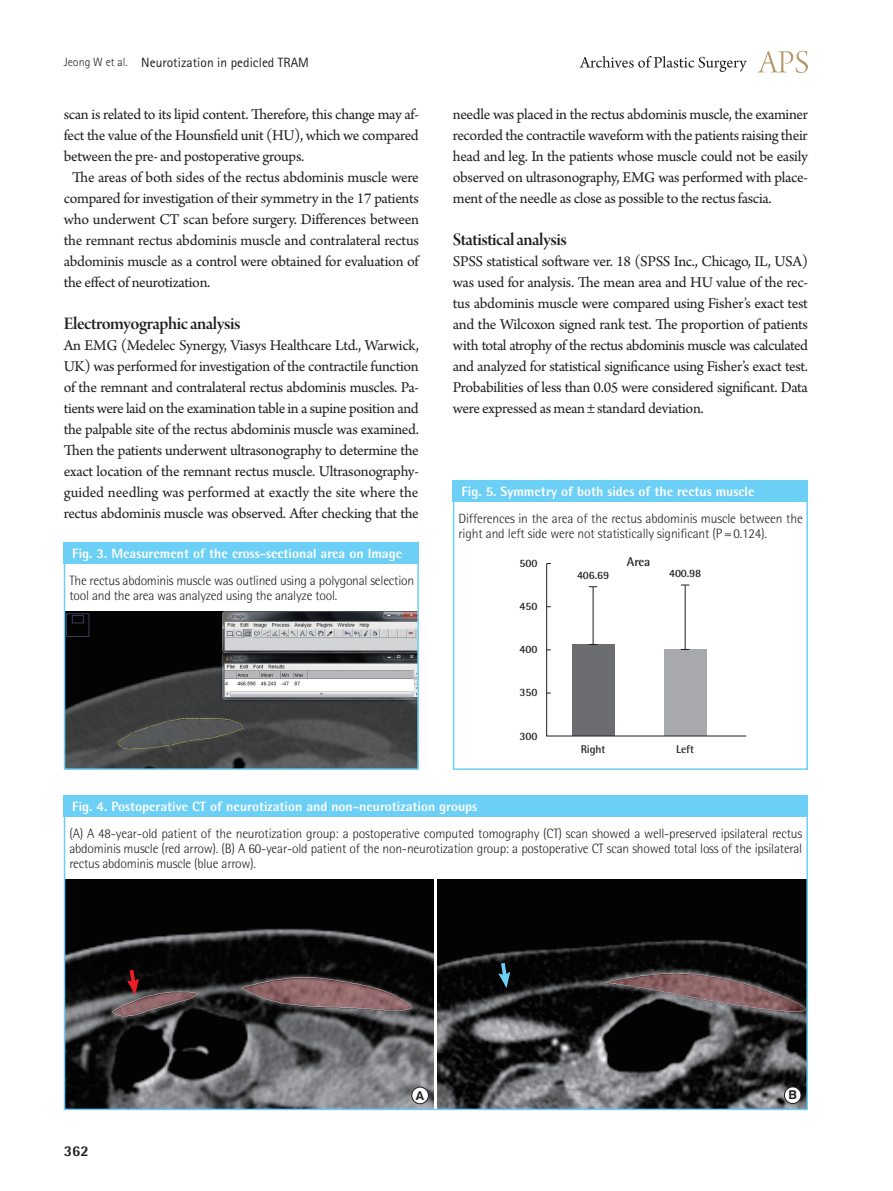
<style>
.page{position:relative;width:893px;height:1191px;background:#fff}
.page>*{position:absolute;margin:0;border:0;box-sizing:border-box;transform-origin:0 0}
.중제목{font:18.75px "Arno Pro Smbd Display";letter-spacing:-.025em;color:#231f20}
.본문_성형{font:15.75px/21px "Arno Pro";letter-spacing:-.02em;color:#231f20;text-align:justify}
.t1{font:800 15px "Rotis Semi Sans Std";color:#231f20}
.그림__표-설명{font:300 13.5px/15px "Rotis Semi Sans Std";letter-spacing:-.015em;color:#231f20}
.표_그림_제목_볼드{font:800 13.5px "Rotis Semi Sans Std";color:#fff}
.t2{font:13.5px "Rotis Sans Serif Std";color:#231f20}
.표_그림_큰제목__8_5pt{font:700 12.75px "Rotis Semi Sans Std";color:#231f20}
.t3{font:700 12.15px "Swiss 721 BT";color:#231f20}
.표_그림_지문__7_5pt{font:700 11.25px "Rotis Semi Sans Std";letter-spacing:-.01em;color:#231f20}
.s1{font-weight:300;font-size:12px}
</style>
<div class="page">
<svg style="left:757px;top:51px;width:51px;height:22px"></svg>
<svg style="left:579px;top:56px;width:168px;height:16px"></svg>
<img style="left:67px;top:611px;width:349px;height:156px">
<div style="left:64px;top:542px;width:355px;height:228px;border:2px solid #6bcff6"></div>
<img style="left:67px;top:879px;width:367px;height:228px">
<img style="left:438px;top:879px;width:367px;height:228px">
<div style="left:64px;top:795px;width:744px;height:21px;background:#6bcff6"></div>
<div style="left:412px;top:1087px;width:16px;height:16px;background:#fff;border-radius:50%"></div>
<div style="left:412px;top:1087px;width:17px;height:17px;border:1px solid #231f20;border-radius:50%"></div>
<div style="left:784px;top:1087px;width:17px;height:16px;background:#fff;border-radius:50%"></div>
<div style="left:784px;top:1086px;width:17px;height:17px;border:1px solid #231f20;border-radius:50%"></div>
<div style="left:64px;top:795px;width:744px;height:315px;border:2px solid #6bcff6"></div>
<div style="left:453px;top:480px;width:355px;height:22px;background:#6bcff6"></div>
<div style="left:453px;top:480px;width:355px;height:290px;border:2px solid #6bcff6"></div>
<svg style="left:546px;top:563px;width:201px;height:173px"></svg>
<hr style="left:593px;top:587px;width:1px;height:57px;background:#231f20">
<hr style="left:685px;top:585px;width:1px;height:64px;background:#231f20">
<div style="left:64px;top:542px;width:355px;height:21px;background:#6bcff6"></div>
<svg style="left:126px;top:965px;width:14px;height:30px"></svg>
<svg style="left:497px;top:959px;width:14px;height:29px"></svg>
<p class="t2" style="left:64px;top:54px;width:247px"><span class="s1">Jeong W et al.</span> Neurotization in pedicled TRAM</p>
<p class="본문_성형" style="left:64px;top:105px;width:357px">scan is related to its lipid content. Therefore, this change may af&shy;fect the value of the Hounsfield unit (HU), which we compared between the pre- and postoperative groups.</p>
<p class="본문_성형" style="left:64px;top:168px;width:357px;text-indent:9px">The areas of both sides of the rectus abdominis muscle were compared for investigation of their symmetry in the 17 patients who underwent CT scan before surgery. Differences between the remnant rectus abdominis muscle and contralateral rectus abdominis muscle as a control were obtained for evaluation of the effect of neurotization.</p>
<p class="중제목" style="left:64px;top:313px;width:178px">Electromyographic analysis</p>
<p class="본문_성형" style="left:64px;top:336px;width:357px">An EMG (Medelec Synergy, Viasys Healthcare Ltd., Warwick, UK) was performed for investigation of the contractile function of the remnant and contralateral rectus abdominis muscles. Pa&shy;tients were laid on the examination table in a supine position and the palpable site of the rectus abdominis muscle was examined.<br>Then the patients underwent ultrasonography to determine the exact location of the remnant rectus muscle. Ultrasonography&shy;guided needling was performed at exactly the site where the rectus abdominis muscle was observed. After checking that the</p>
<p class="표_그림_제목_볼드" style="left:72px;top:544px;width:331px">Fig. 3. Measurement of the cross-sectional area on Image</p>
<p class="그림__표-설명" style="left:69px;top:573px;width:346px">The rectus abdominis muscle was outlined using a polygonal selection tool and the area was analyzed using the analyze tool.</p>
<p class="본문_성형" style="left:453px;top:105px;width:357px">needle was placed in the rectus abdominis muscle, the examiner recorded the contractile waveform with the patients raising their head and leg. In the patients whose muscle could not be easily observed on ultrasonography, EMG was performed with place&shy;ment of the needle as close as possible to the rectus fascia.</p>
<p class="중제목" style="left:453px;top:229px;width:116px">Statistical analysis</p>
<p class="본문_성형" style="left:453px;top:252px;width:357px">SPSS statistical software ver. 18 (SPSS Inc., Chicago, IL, USA) was used for analysis. The mean area and HU value of the rec&shy;tus abdominis muscle were compared using Fisher’s exact test and the Wilcoxon signed rank test. The proportion of patients with total atrophy of the rectus abdominis muscle was calculated and analyzed for statistical significance using Fisher’s exact test.<br>Probabilities of less than 0.05 were considered significant. Data were expressed as mean ± standard deviation.</p>
<p class="표_그림_제목_볼드" style="left:461px;top:483px;width:295px">Fig. 5. Symmetry of both sides of the rectus muscle</p>
<p class="그림__표-설명" style="left:458px;top:511px;width:346px">Differences in the area of the rectus abdominis muscle between the right and left side were not statistically significant (P=0.124).</p>
<p class="표_그림_지문__7_5pt" style="left:520px;top:556px;width:19px">500</p>
<p class="표_그림_지문__7_5pt" style="left:520px;top:599px;width:19px">450</p>
<p class="표_그림_지문__7_5pt" style="left:520px;top:642px;width:19px">400</p>
<p class="표_그림_지문__7_5pt" style="left:520px;top:685px;width:19px">350</p>
<p class="표_그림_지문__7_5pt" style="left:520px;top:729px;width:19px">300</p>
<p class="표_그림_큰제목__8_5pt" style="left:627px;top:554px;width:25px">Area</p>
<p class="표_그림_지문__7_5pt" style="left:577px;top:569px;width:34px">406.69</p>
<p class="표_그림_지문__7_5pt" style="left:669px;top:566px;width:34px">400.98</p>
<p class="표_그림_지문__7_5pt" style="left:581px;top:742px;width:26px">Right</p>
<p class="표_그림_지문__7_5pt" style="left:676px;top:742px;width:19px">Left</p>
<p class="표_그림_제목_볼드" style="left:72px;top:797px;width:407px">Fig. 4. Postoperative CT of neurotization and non-neurotization groups</p>
<p class="그림__표-설명" style="left:69px;top:826px;width:734px;text-align:justify">(A) A 48-year-old patient of the neurotization group: a postoperative computed tomography (CT) scan showed a well-preserved ipsilateral rectus abdominis muscle (red arrow). (B) A 60-year-old patient of the non-neurotization group: a postoperative CT scan showed total loss of the ipsilateral rectus abdominis muscle (blue arrow).</p>
<p class="t1" style="left:64px;top:1141px;width:27px">362</p>
<p class="t3" style="left:416px;top:1088px;width:10px">A</p>
<p class="t3" style="left:788px;top:1087px;width:10px">B</p>
</div>
